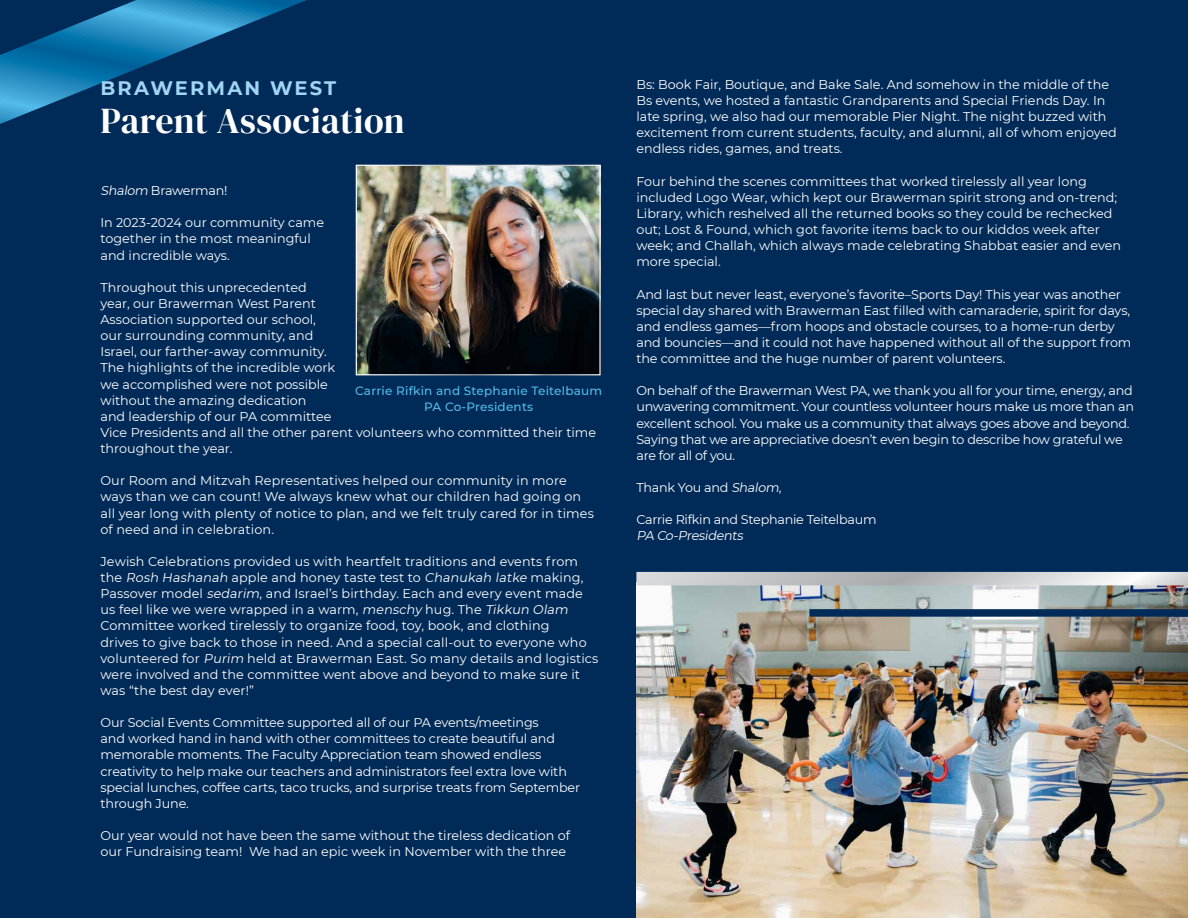
<style>
.page{position:relative;width:1188px;height:918px;background:#002b58}
.page>*{position:absolute;margin:0;border:0;box-sizing:border-box;transform-origin:0 0}
.t1{font:36px "DM Serif Display";letter-spacing:.01em;color:#fff}
.t2{font:700 19.5px "Montserrat";letter-spacing:.11em;color:#a2d4f3}
.t3{font:12.75px/16.2px "Montserrat";color:#fff}
.t4{font:12.75px/16.2px "Montserrat";letter-spacing:-.02em;color:#fff}
.t5{font:12.75px "Montserrat";letter-spacing:-.025em;color:#fff}
.t6{font:italic 12.75px "Montserrat";color:#fff}
.t7{font:500 12px/16.5px "Montserrat";letter-spacing:.02em;color:#54bceb;text-align:center}
.s1{font-style:italic}
</style>
<div class="page">
<svg style="left:0;top:0;width:307px;height:124px"></svg>
<img style="left:636px;top:585px;width:552px;height:333px">
<svg style="left:636px;top:572px;width:552px;height:13px;background:#caccce"></svg>
<div style="left:809px;top:609px;width:379px;height:8px;background:#002b58"></div>
<img style="left:358px;top:167px;width:241px;height:206px">
<div style="left:356px;top:165px;width:245px;height:210px;border:1px solid #fff"></div>
<h2 class="t2" style="left:100px;top:74px;width:237px">BRAWERMAN WEST</h2>
<h1 class="t1" style="left:100px;top:100px;width:306px">Parent Association</h1>
<p class="t5" style="left:100px;top:182px;width:128px"><span class="s1">Shalom</span> Brawerman!</p>
<p class="t3" style="left:100px;top:214px;width:225px">In 2023-2024 our community came together in the most meaningful and incredible ways.</p>
<p class="t3" style="left:100px;top:279px;width:497px">Throughout this unprecedented<br>year, our Brawerman West Parent<br>Association supported our school,<br>our surrounding community, and<br>Israel, our farther-away community.<br>The highlights of the incredible work<br>we accomplished were not possible<br>without the amazing dedication<br>and leadership of our PA committee<br>Vice Presidents and all the other parent volunteers who committed their time throughout the year.</p>
<p class="t3" style="left:100px;top:472px;width:495px">Our Room and Mitzvah Representatives helped our community in more ways than we can count! We always knew what our children had going on all year long with plenty of notice to plan, and we felt truly cared for in times of need and in celebration.</p>
<p class="t3" style="left:100px;top:553px;width:499px">Jewish Celebrations provided us with heartfelt traditions and events from the <span class="s1">Rosh Hashanah</span> apple and honey taste test to <span class="s1">Chanukah latke</span> making, Passover model <span class="s1">sedarim</span>, and Israel’s birthday. Each and every event made us feel like we were wrapped in a warm, <span class="s1">menschy</span> hug. The <span class="s1">Tikkun Olam </span>Committee worked tirelessly to organize food, toy, book, and clothing<br>drives to give back to those in need. And a special call-out to everyone who volunteered for <span class="s1">Purim</span> held at Brawerman East. So many details and logistics were involved and the committee went above and beyond to make sure it was “the best day ever!”</p>
<p class="t3" style="left:100px;top:714px;width:481px">Our Social Events Committee supported all of our PA events/meetings<br>and worked hand in hand with other committees to create beautiful and memorable moments. The Faculty Appreciation team showed endless creativity to help make our teachers and administrators feel extra love with special lunches, coffee carts, taco trucks, and surprise treats from September through June.</p>
<p class="t3" style="left:100px;top:827px;width:471px">Our year would not have been the same without the tireless dedication of our Fundraising team! We had an epic week in November with the three</p>
<p class="t7" style="left:355px;top:382px;width:249px">Carrie Rifkin and Stephanie Teitelbaum<br>PA Co-Presidents</p>
<p class="t3" style="left:636px;top:76px;width:482px">Bs: Book Fair, Boutique, and Bake Sale. And somehow in the middle of the Bs events, we hosted a fantastic Grandparents and Special Friends Day. In late spring, we also had our memorable Pier Night. The night buzzed with excitement from current students, faculty, and alumni, all of whom enjoyed endless rides, games, and treats.</p>
<p class="t3" style="left:636px;top:173px;width:486px">Four behind the scenes committees that worked tirelessly all year long included Logo Wear, which kept our Brawerman spirit strong and on-trend; Library, which reshelved all the returned books so they could be rechecked out; Lost &amp; Found, which got favorite items back to our kiddos week after week; and Challah, which always made celebrating Shabbat easier and even more special.</p>
<p class="t3" style="left:636px;top:285px;width:497px">And last but never least, everyone’s favorite–Sports Day! This year was another special day shared with Brawerman East filled with camaraderie, spirit for days, and endless games—from hoops and obstacle courses, to a home-run derby and bouncies—and it could not have happened without all of the support from the committee and the huge number of parent volunteers.</p>
<p class="t4" style="left:636px;top:382px;width:499px">On behalf of the Brawerman West PA, we thank you all for your time, energy, and unwavering commitment. Your countless volunteer hours make us more than an excellent school. You make us a community that always goes above and beyond.<br>Saying that we are appreciative doesn’t even begin to describe how grateful we are for all of you.</p>
<p class="t4" style="left:636px;top:479px;width:147px">Thank You and <span class="s1">Shalom</span>,</p>
<p class="t4" style="left:636px;top:511px;width:242px">Carrie Rifkin and Stephanie Teitelbaum</p>
<p class="t6" style="left:636px;top:527px;width:111px">PA Co-Presidents</p>
</div>
